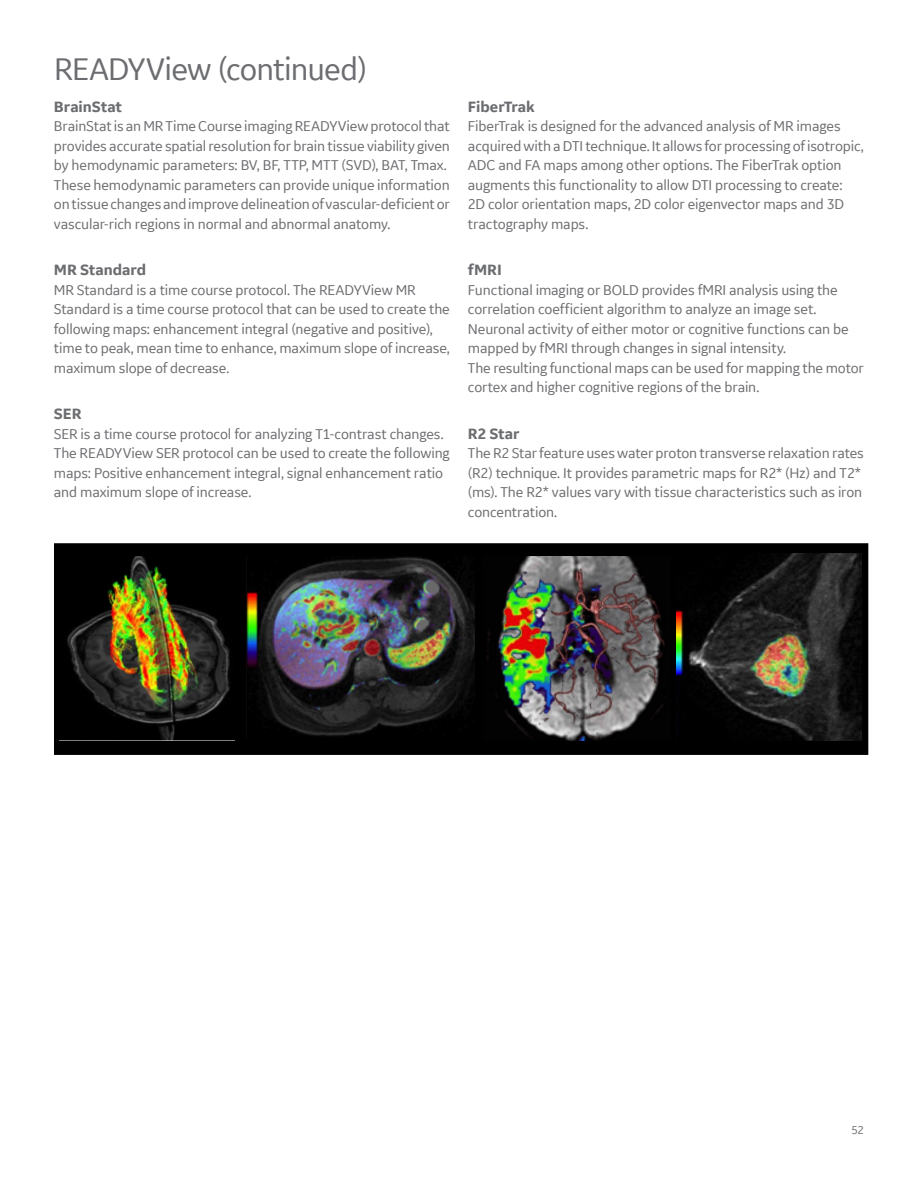
<style>
.page{position:relative;width:918px;height:1188px;background:#fff}
.page>*{position:absolute;margin:0;border:0;box-sizing:border-box;transform-origin:0 0}
._22pt_25-subhead{font:33px "GE Inspira Sans";letter-spacing:-.025em;color:#6c6d70}
._10_5pt_12_body_sub{font:700 15.75px "GE Inspira Sans";color:#6c6d70}
._10_5pt_12_body_sub-2{font:15px/19.5px "GE Inspira Sans";letter-spacing:-.01em;color:#6c6d70}
.t1{font:12px "GE Inspira Sans";color:#6c6d70}
</style>
<div class="page">
<div style="left:54px;top:543px;width:814px;height:212px;background:#000;border:2px solid #000"></div>
<img style="left:67px;top:556px;width:163px;height:184px">
<img style="left:247px;top:557px;width:227px;height:179px">
<img style="left:487px;top:556px;width:178px;height:184px">
<img style="left:677px;top:554px;width:185px;height:186px">
<p class="_22pt_25-subhead" style="left:54px;top:48px;width:315px">READYView (continued)</p>
<p class="_10_5pt_12_body_sub" style="left:54px;top:97px;width:70px">BrainStat</p>
<p class="_10_5pt_12_body_sub-2" style="left:54px;top:116px;width:398px">BrainStat is an MR Time Course imaging READYView protocol that provides accurate spatial resolution for brain tissue viability given by hemodynamic parameters: BV, BF, TTP, MTT (SVD), BAT, Tmax.<br>These hemodynamic parameters can provide unique information on tissue changes and improve delineation of vascular-deficient or vascular-rich regions in normal and abnormal anatomy.</p>
<p class="_10_5pt_12_body_sub" style="left:54px;top:260px;width:94px">MR Standard</p>
<p class="_10_5pt_12_body_sub-2" style="left:54px;top:279px;width:398px">MR Standard is a time course protocol. The READYView MR Standard is a time course protocol that can be used to create the following maps: enhancement integral (negative and positive), time to peak, mean time to enhance, maximum slope of increase, maximum slope of decrease.</p>
<p class="_10_5pt_12_body_sub" style="left:54px;top:404px;width:29px">SER</p>
<p class="_10_5pt_12_body_sub-2" style="left:54px;top:423px;width:397px">SER is a time course protocol for analyzing T1-contrast changes.<br>The READYView SER protocol can be used to create the following maps: Positive enhancement integral, signal enhancement ratio and maximum slope of increase.</p>
<p class="_10_5pt_12_body_sub" style="left:468px;top:97px;width:69px">FiberTrak</p>
<p class="_10_5pt_12_body_sub-2" style="left:468px;top:116px;width:398px">FiberTrak is designed for the advanced analysis of MR images acquired with a DTI technique. It allows for processing of isotropic, ADC and FA maps among other options. The FiberTrak option augments this functionality to allow DTI processing to create:<br>2D color orientation maps, 2D color eigenvector maps and 3D tractography maps.</p>
<p class="_10_5pt_12_body_sub" style="left:468px;top:260px;width:36px">fMRI</p>
<p class="_10_5pt_12_body_sub-2" style="left:468px;top:279px;width:398px">Functional imaging or BOLD provides fMRI analysis using the correlation coefficient algorithm to analyze an image set.<br>Neuronal activity of either motor or cognitive functions can be mapped by fMRI through changes in signal intensity.<br>The resulting functional maps can be used for mapping the motor cortex and higher cognitive regions of the brain.</p>
<p class="_10_5pt_12_body_sub" style="left:468px;top:424px;width:53px">R2 Star</p>
<p class="_10_5pt_12_body_sub-2" style="left:468px;top:443px;width:398px">The R2 Star feature uses water proton transverse relaxation rates (R2) technique. It provides parametric maps for R2* (Hz) and T2* (ms). The R2* values vary with tissue characteristics such as iron concentration.</p>
<p class="t1" style="left:851px;top:1123px;width:14px">52</p>
</div>
